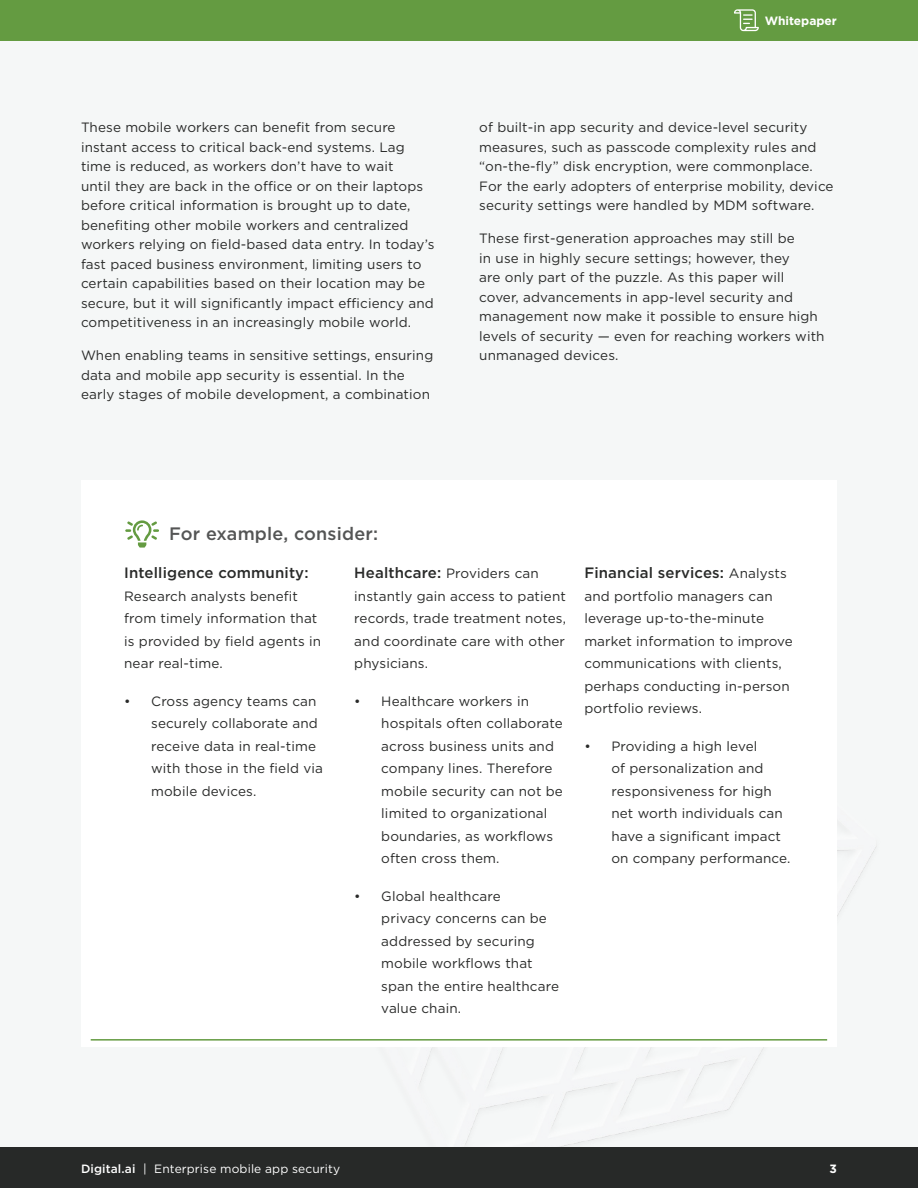
<style>
.page{position:relative;width:918px;height:1188px;background:#f5f7f7}
.page>*{position:absolute;margin:0;border:0;box-sizing:border-box;transform-origin:0 0}
.Call_out_box{font:500 18px "Gotham";letter-spacing:.01em;color:#545555}
.Call_out_box-2{font:500 15px "Gotham";letter-spacing:.01em;color:#292a29}
.Paragraph_Style_Colu{font:13.5px/19.5px "Gotham";letter-spacing:.01em;color:#292a29}
.Call_out_box-3{font:13.5px/22.5px "Gotham";letter-spacing:.01em;color:#292a29}
.t1{font:12px "Gotham";letter-spacing:.01em;color:#fff}
.t2{font:700 12px "Gotham";color:#fff}
.s1{font-weight:500;font-size:15px}
.s2{font-weight:400;font-size:13.5px}
.s3{font-weight:500}
</style>
<div class="page">
<div style="left:0;top:0;width:918px;height:40px;background:#649b41"></div>
<div style="left:0;top:1148px;width:918px;height:40px;background:#272928"></div>
<svg style="left:734px;top:9px;width:25px;height:22px"></svg>
<div style="left:81px;top:480px;width:756px;height:567px;background:#fff"></div>
<hr style="left:91px;top:1039px;width:736px;height:2px;background:#649b41">
<svg style="left:125px;top:520px;width:34px;height:28px"></svg>
<p class="Paragraph_Style_Colu" style="left:81px;top:117px;width:355px">These mobile workers can benefit from secure instant access to critical back-end systems. Lag time is reduced, as workers don’t have to wait<br>until they are back in the office or on their laptops before critical information is brought up to date, benefiting other mobile workers and centralized workers relying on field-based data entry. In today’s fast paced business environment, limiting users to certain capabilities based on their location may be secure, but it will significantly impact efficiency and competitiveness in an increasingly mobile world.</p>
<p class="Paragraph_Style_Colu" style="left:81px;top:345px;width:354px">When enabling teams in sensitive settings, ensuring data and mobile app security is essential. In the early stages of mobile development, a combination</p>
<p class="t2" style="left:765px;top:13px;width:74px">Whitepaper</p>
<p class="Paragraph_Style_Colu" style="left:479px;top:117px;width:356px">of built-in app security and device-level security measures, such as passcode complexity rules and “on-the-fly” disk encryption, were commonplace.<br>For the early adopters of enterprise mobility, device security settings were handled by MDM software.</p>
<p class="Paragraph_Style_Colu" style="left:479px;top:228px;width:347px">These first-generation approaches may still be<br>in use in highly secure settings; however, they<br>are only part of the puzzle. As this paper will cover, advancements in app-level security and management now make it possible to ensure high levels of security — even for reaching workers with unmanaged devices.</p>
<p class="Call_out_box" style="left:169px;top:522px;width:210px">For example, consider:</p>
<p class="Call_out_box-2" style="left:124px;top:563px;width:186px">Intelligence community:</p>
<p class="Call_out_box-3" style="left:124px;top:585px;width:198px">Research analysts benefit from timely information that is provided by field agents in near real-time.</p>
<p class="Paragraph_Style_Colu" style="left:151px;top:690px;width:173px;line-height:22.5px;text-indent:-27px">• Cross agency teams can securely collaborate and receive data in real-time with those in the field via mobile devices.</p>
<p class="Call_out_box-3" style="left:354px;top:562px;width:213px"><span class="s1">Healthcare:</span> Providers can instantly gain access to patient records, trade treatment notes, and coordinate care with other physicians.</p>
<p class="Paragraph_Style_Colu" style="left:381px;top:690px;width:183px;line-height:22.5px;text-indent:-27px">• Healthcare workers in hospitals often collaborate across business units and company lines. Therefore mobile security can not be limited to organizational boundaries, as workflows often cross them.</p>
<p class="Paragraph_Style_Colu" style="left:381px;top:885px;width:179px;line-height:22.5px;text-indent:-27px">• Global healthcare<br>privacy concerns can be addressed by securing mobile workflows that span the entire healthcare value chain.</p>
<p class="Call_out_box-2" style="left:584px;top:563px;width:204px">Financial services: <span class="s2">Analysts</span></p>
<p class="Call_out_box-3" style="left:584px;top:585px;width:210px">and portfolio managers can leverage up-to-the-minute market information to improve communications with clients, perhaps conducting in-person portfolio reviews.</p>
<p class="Paragraph_Style_Colu" style="left:611px;top:735px;width:181px;line-height:22.5px;text-indent:-27px">• Providing a high level<br>of personalization and responsiveness for high net worth individuals can have a significant impact on company performance.</p>
<p class="t1" style="left:81px;top:1161px;width:261px"><span class="s3">Digital.ai</span> | Enterprise mobile app security</p>
<p class="t2" style="left:830px;top:1160px;width:9px">3</p>
</div>
